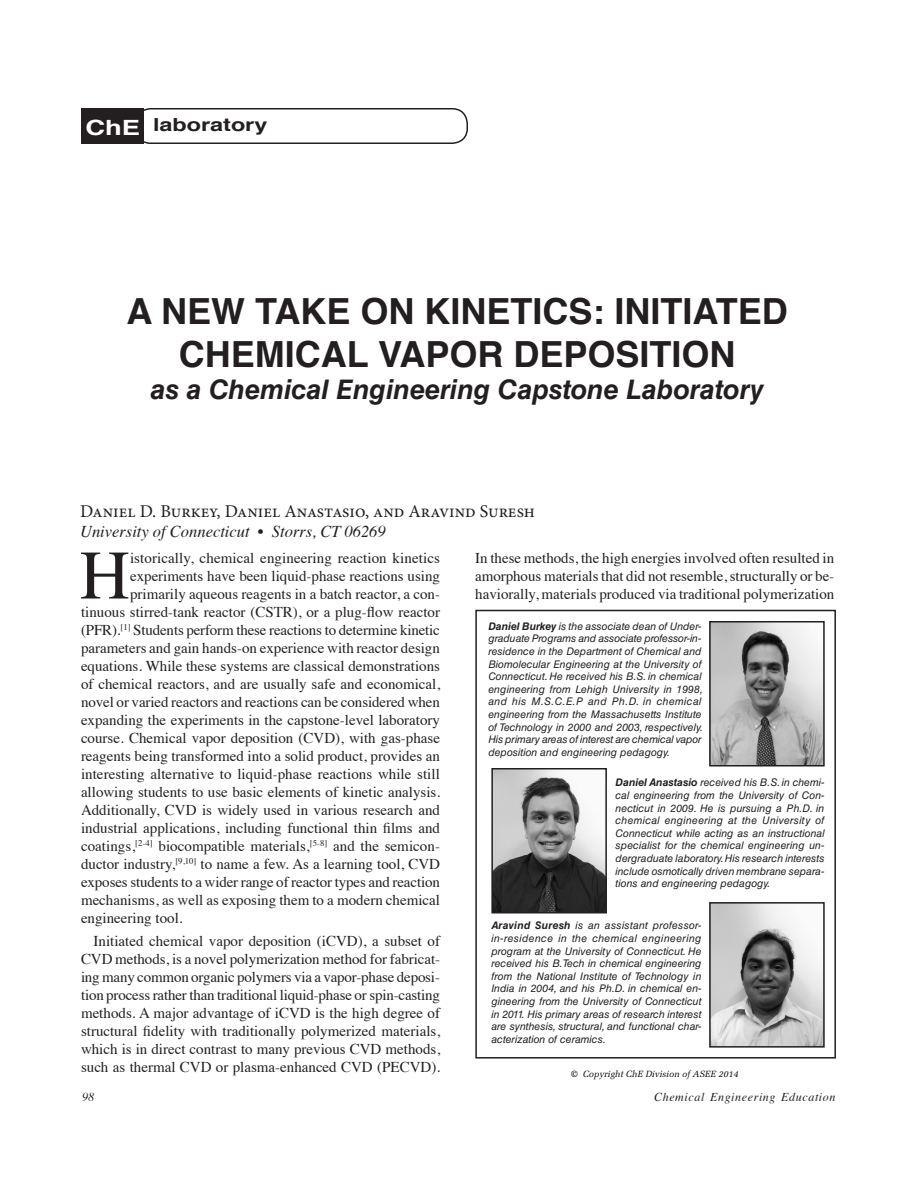
<style>
.page{position:relative;width:918px;height:1188px;background:#fff}
.page>*{position:absolute;margin:0;border:0;box-sizing:border-box;transform-origin:0 0}
.Drop_cap_first_graph{font:69.45px "Times";color:#231f20}
._1__Headline{font:700 36px/43.2px "Helvetica";color:#231f20;text-align:center}
._2__deck_hed{font:italic 700 27px "Helvetica LT Std";color:#231f20}
._7a{font:700 21px "Helvetica";color:#fff;scale:1.3 1}
._3__byline{font:18px "Minion Pro";color:#231f20}
._2{font:700 18px "Helvetica";color:#231f20;scale:1.3 1}
._4__dateline{font:italic 16.5px "Times";color:#231f20}
.Drop_cap_first_graph-2{font:15px "Times";color:#231f20}
._6__Body-indent{font:15px/18px "Times";color:#231f20;text-align:justify}
.t1{font:italic 12px "Times";letter-spacing:.05em;color:#231f20}
._5__bio{font:italic 10.5px/12.6px "Helvetica LT Std";color:#231f20;text-align:justify}
._9{font:italic 9px "Melior";color:#000}
.s1{font-weight:700}
.s2{font-weight:700;font-style:normal}
</style>
<div class="page">
<img style="left:712px;top:624px;width:110px;height:139px">
<div style="left:709px;top:621px;width:116px;height:145px;border:2px solid #231f20"></div>
<div style="left:82px;top:109px;width:61px;height:34px;background:#231f20"></div>
<div style="left:81px;top:108px;width:63px;height:36px;border:2px solid #231f20"></div>
<div style="left:135px;top:108px;width:333px;height:36px;border:2px solid #231f20;border-radius:15px"></div>
<img style="left:494px;top:771px;width:110px;height:140px">
<div style="left:491px;top:768px;width:116px;height:146px;border:2px solid #231f20"></div>
<img style="left:712px;top:905px;width:110px;height:140px">
<div style="left:709px;top:902px;width:116px;height:146px;border:2px solid #231f20"></div>
<div style="left:475px;top:610px;width:361px;height:449px;border:2px solid #231f20"></div>
<p class="_7a" style="left:86px;top:110px;width:43px">ChE</p>
<p class="_2" style="left:153px;top:111px;width:90px">laboratory</p>
<p class="_1__Headline" style="left:127px;top:290px;width:663px">A NEW TAKE ON KINETICS: INITIATED<br>CHEMICAL VAPOR DEPOSITION</p>
<p class="_2__deck_hed" style="left:151px;top:373px;width:615px">as a Chemical Engineering Capstone Laboratory</p>
<p class="_3__byline" style="left:80px;top:499px;width:456px">Daniel D. Burkey, Daniel Anastasio, and Aravind Suresh</p>
<p class="_4__dateline" style="left:80px;top:517px;width:307px">University of Connecticut • Storrs, CT 06269</p>
<p class="Drop_cap_first_graph" style="left:80px;top:510px;width:52px">H</p>
<p class="Drop_cap_first_graph-2" style="left:130px;top:543px;width:311px">istorically, chemical engineering reaction kinetics</p>
<p class="Drop_cap_first_graph-2" style="left:130px;top:561px;width:312px">experiments have been liquid-phase reactions using</p>
<p class="Drop_cap_first_graph-2" style="left:130px;top:579px;width:312px">primarily aqueous reagents in a batch reactor, a con-</p>
<p class="Drop_cap_first_graph-2" style="left:81px;top:597px;width:361px">tinuous stirred-tank reactor (CSTR), or a plug-flow reactor</p>
<p class="Drop_cap_first_graph-2" style="left:81px;top:615px;width:360px">(PFR).<sup>[1]</sup> Students perform these reactions to determine kinetic</p>
<p class="Drop_cap_first_graph-2" style="left:81px;top:633px;width:360px">parameters and gain hands-on experience with reactor design</p>
<p class="Drop_cap_first_graph-2" style="left:81px;top:651px;width:361px">equations. While these systems are classical demonstrations</p>
<p class="Drop_cap_first_graph-2" style="left:81px;top:669px;width:361px">of chemical reactors, and are usually safe and economical,</p>
<p class="Drop_cap_first_graph-2" style="left:81px;top:687px;width:361px">novel or varied reactors and reactions can be considered when</p>
<p class="Drop_cap_first_graph-2" style="left:81px;top:705px;width:361px">expanding the experiments in the capstone-level laboratory</p>
<p class="Drop_cap_first_graph-2" style="left:81px;top:723px;width:361px">course. Chemical vapor deposition (CVD), with gas-phase</p>
<p class="Drop_cap_first_graph-2" style="left:81px;top:741px;width:361px">reagents being transformed into a solid product, provides an</p>
<p class="Drop_cap_first_graph-2" style="left:81px;top:759px;width:360px">interesting alternative to liquid-phase reactions while still</p>
<p class="Drop_cap_first_graph-2" style="left:81px;top:777px;width:361px">allowing students to use basic elements of kinetic analysis.</p>
<p class="Drop_cap_first_graph-2" style="left:81px;top:795px;width:361px">Additionally, CVD is widely used in various research and</p>
<p class="Drop_cap_first_graph-2" style="left:81px;top:813px;width:361px">industrial applications, including functional thin films and</p>
<p class="Drop_cap_first_graph-2" style="left:81px;top:831px;width:361px">coatings,<sup>[2-4]</sup> biocompatible materials,<sup>[5-8]</sup> and the semicon-</p>
<p class="Drop_cap_first_graph-2" style="left:81px;top:849px;width:361px">ductor industry,<sup>[9,10]</sup> to name a few. As a learning tool, CVD</p>
<p class="Drop_cap_first_graph-2" style="left:81px;top:867px;width:360px">exposes students to a wider range of reactor types and reaction</p>
<p class="Drop_cap_first_graph-2" style="left:81px;top:885px;width:361px">mechanisms, as well as exposing them to a modern chemical</p>
<p class="Drop_cap_first_graph-2" style="left:81px;top:903px;width:103px">engineering tool.</p>
<p class="_6__Body-indent" style="left:81px;top:931px;width:361px;text-indent:13px">Initiated chemical vapor deposition (iCVD), a subset of CVD methods, is a novel polymerization method for fabricat&shy;ing many common organic polymers via a vapor-phase deposi&shy;tion process rather than traditional liquid-phase or spin-casting methods. A major advantage of iCVD is the high degree of structural fidelity with traditionally polymerized materials, which is in direct contrast to many previous CVD methods, such as thermal CVD or plasma-enhanced CVD (PECVD).</p>
<p class="_6__Body-indent" style="left:475px;top:547px;width:361px">In these methods, the high energies involved often resulted in amorphous materials that did not resemble, structurally or be&shy;haviorally, materials produced via traditional polymerization</p>
<p class="_5__bio" style="left:488px;top:620px;width:216px;text-align:left"><span class="s1">Daniel Burkey</span> is the associate dean of Under&shy;graduate Programs and associate professor-in&shy;residence in the Department of Chemical and Biomolecular Engineering at the University of Connecticut. He received his B.S. in chemical engineering from Lehigh University in 1998, and his M.S.C.E.P and Ph.D. in chemical engineering from the Massachusetts Institute of Technology in 2000 and 2003, respectively.<br>His primary areas of interest are chemical vapor deposition and engineering pedagogy.</p>
<p class="_5__bio" style="left:616px;top:776px;width:211px"><span class="s1">Daniel Anastasio</span> received his B.S. in chemi&shy;cal engineering from the University of Con&shy;necticut in 2009. He is pursuing a Ph.D. in chemical engineering at the University of Connecticut while acting as an instructional specialist for the chemical engineering un&shy;dergraduate laboratory. His research interests include osmotically driven membrane separa&shy;tions and engineering pedagogy.</p>
<p class="_5__bio" style="left:491px;top:919px;width:212px"><span class="s1">Aravind Suresh</span> is an assistant professor&shy;in-residence in the chemical engineering program at the University of Connecticut. He received his B.Tech in chemical engineering from the National Institute of Technology in India in 2004, and his Ph.D. in chemical en&shy;gineering from the University of Connecticut in 2011. His primary areas of research interest are synthesis, structural, and functional char&shy;acterization of ceramics.</p>
<p class="_9" style="left:571px;top:1068px;width:169px"><span class="s2">©</span> Copyright ChE Division of ASEE 2014</p>
<p class="t1" style="left:82px;top:1087px;width:13px">98</p>
<p class="t1" style="left:654px;top:1087px;width:183px">Chemical Engineering Education</p>
</div>
